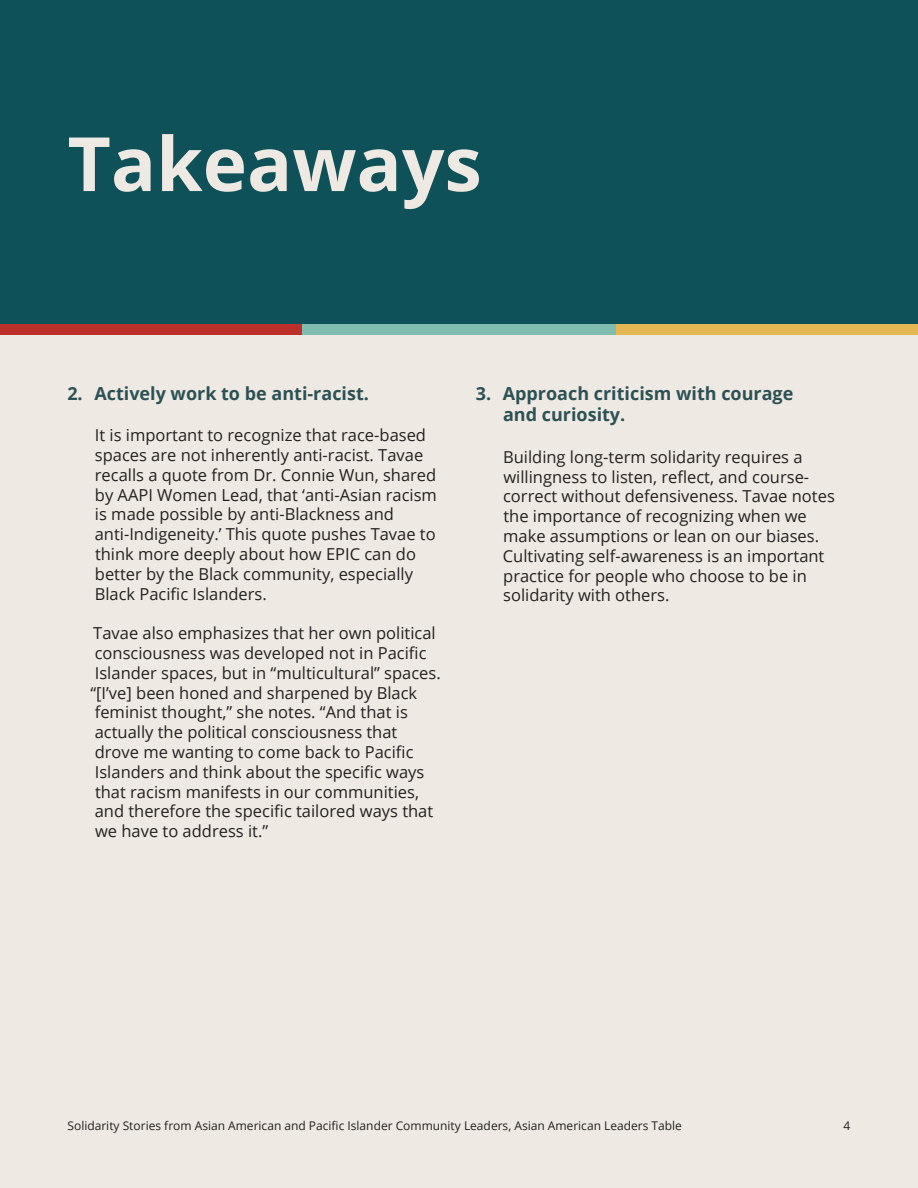
<style>
.page{position:relative;width:918px;height:1188px;background:#eee9e2}
.page>*{position:absolute;margin:0;border:0;box-sizing:border-box;transform-origin:0 0}
.t1{font:700 75px "Open Sans";color:#eee9e2}
.t2{font:700 18px/21.6px "Open Sans";color:#2c5155}
.t3{font:16.5px/19.8px "Open Sans";color:#232221}
.t4{font:12px "Open Sans";color:#232221}
</style>
<div class="page">
<div style="left:0;top:0;width:918px;height:324px;background:#0f5159"></div>
<div style="left:302px;top:324px;width:314px;height:11px;background:#80bcaf"></div>
<div style="left:0;top:324px;width:302px;height:11px;background:#bc2f2b"></div>
<div style="left:616px;top:324px;width:302px;height:11px;background:#e5b654"></div>
<h1 class="t1" style="left:68px;top:111px;width:416px">Takeaways</h1>
<p class="t2" style="left:67px;top:382px;width:303px">2. Actively work to be anti-racist.</p>
<p class="t3" style="left:95px;top:425px;width:344px">It is important to recognize that race-based spaces are not inherently anti-racist. Tavae recalls a quote from Dr. Connie Wun, shared by AAPI Women Lead, that ‘anti-Asian racism is made possible by anti-Blackness and anti-Indigeneity.’ This quote pushes Tavae to think more deeply about how EPIC can do better by the Black community, especially Black Pacific Islanders.</p>
<p class="t3" style="left:90px;top:623px;width:352px">Tavae also emphasizes that her own political consciousness was developed not in Pacific Islander spaces, but in “multicultural” spaces. “[I’ve] been honed and sharpened by Black feminist thought,” she notes. “And that is actually the political consciousness that drove me wanting to come back to Pacific Islanders and think about the specific ways that racism manifests in our communities, and therefore the specific tailored ways that we have to address it.”</p>
<p class="t2" style="left:503px;top:382px;width:292px;text-indent:-27px">3. Approach criticism with courage and curiosity.</p>
<p class="t3" style="left:503px;top:446px;width:334px">Building long-term solidarity requires a willingness to listen, reflect, and course&shy;correct without defensiveness. Tavae notes the importance of recognizing when we make assumptions or lean on our biases.<br>Cultivating self-awareness is an important practice for people who choose to be in solidarity with others.</p>
<p class="t4" style="left:68px;top:1117px;width:616px">Solidarity Stories from Asian American and Pacific Islander Community Leaders, Asian American Leaders Table</p>
<p class="t4" style="left:844px;top:1117px;width:8px">4</p>
</div>
